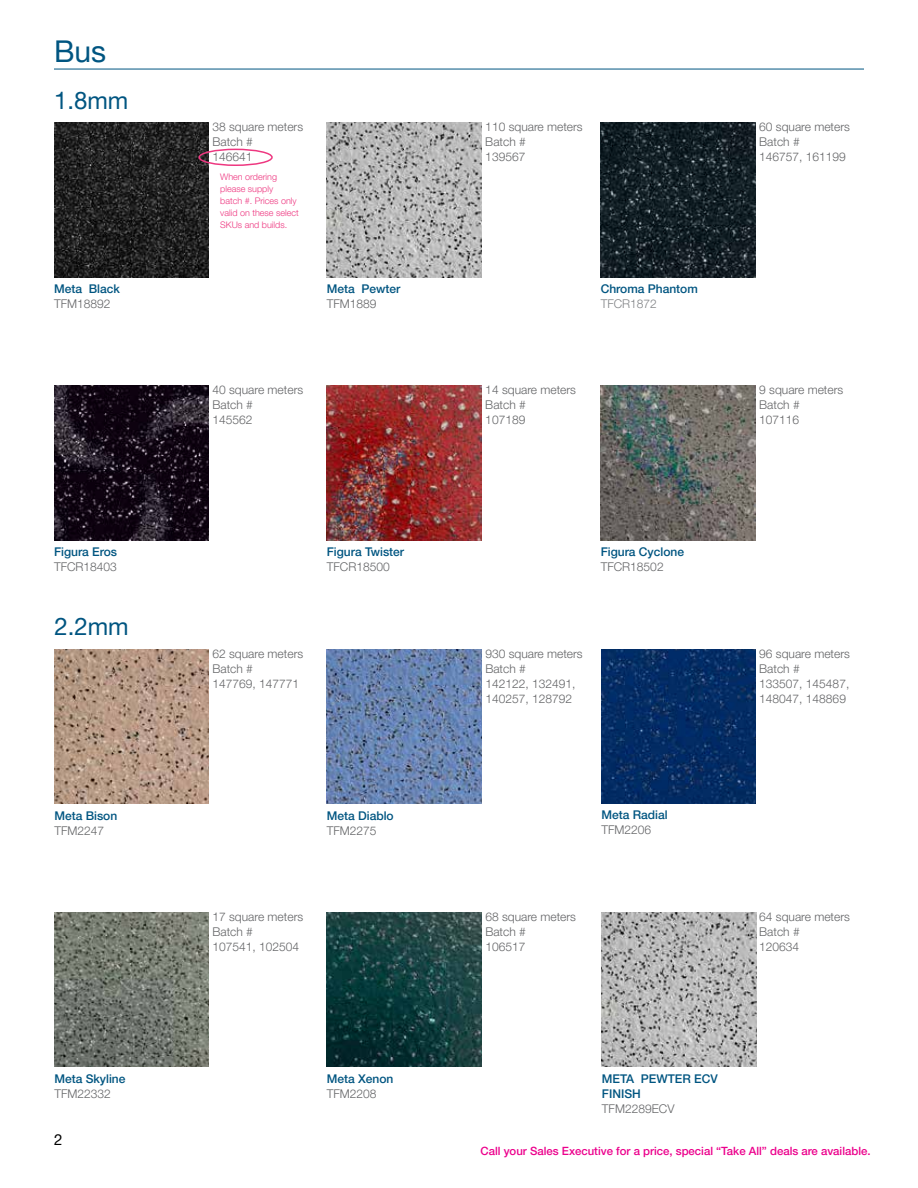
<style>
.page{position:relative;width:918px;height:1188px;background:#fff}
.page>*{position:absolute;margin:0;border:0;box-sizing:border-box;transform-origin:0 0}
.t1{font:30px "Helvetica Neue LT Pro";color:#005581}
.t2{font:24px "Helvetica Neue LT Pro";color:#005581}
.t3{font:15px "Helvetica Neue LT Pro";color:#000}
.t4{font:300 12px/15px "Helvetica Neue LT Pro";color:#636466}
.t5{font:500 12px/15px "Helvetica Neue LT Pro";color:#005581}
.t6{font:300 12px "Helvetica Neue LT Pro";color:#808285}
.t7{font:500 11.4px "Helvetica Neue LT Pro";color:#ec008c}
.t8{font:300 9px/12px "Helvetica Neue LT Pro";color:#ee3780}
</style>
<div class="page">
<hr style="left:54px;top:69px;width:810px;height:1px;background:#005581">
<img style="left:601px;top:386px;width:154px;height:154px">
<img style="left:54px;top:386px;width:155px;height:154px">
<img style="left:327px;top:386px;width:154px;height:154px">
<img style="left:54px;top:123px;width:155px;height:154px">
<div style="left:198px;top:149px;width:75px;height:17px;border:2px solid #ee3780;border-radius:50%"></div>
<img style="left:601px;top:123px;width:154px;height:154px">
<img style="left:327px;top:123px;width:154px;height:154px">
<img style="left:54px;top:649px;width:155px;height:155px">
<img style="left:327px;top:649px;width:154px;height:155px">
<img style="left:601px;top:649px;width:155px;height:155px">
<img style="left:54px;top:912px;width:155px;height:155px">
<img style="left:327px;top:912px;width:154px;height:155px">
<img style="left:602px;top:912px;width:155px;height:155px">
<h1 class="t1" style="left:54px;top:33px;width:54px">Bus</h1>
<h2 class="t2" style="left:54px;top:85px;width:76px">1.8mm</h2>
<p class="t5" style="left:54px;top:281px;width:67px">Meta Black</p>
<p class="t4" style="left:54px;top:296px;width:58px">TFM18892</p>
<p class="t5" style="left:54px;top:544px;width:65px">Figura Eros</p>
<p class="t4" style="left:54px;top:559px;width:64px">TFCR18403</p>
<h2 class="t2" style="left:54px;top:612px;width:76px">2.2mm</h2>
<p class="t5" style="left:54px;top:808px;width:64px">Meta Bison</p>
<p class="t4" style="left:54px;top:823px;width:51px">TFM2247</p>
<p class="t5" style="left:54px;top:1071px;width:73px">Meta Skyline</p>
<p class="t4" style="left:54px;top:1086px;width:58px">TFM22332</p>
<p class="t3" style="left:54px;top:1130px;width:10px">2</p>
<p class="t4" style="left:213px;top:119px;width:92px">38 square meters<br>Batch #<br>146641</p>
<p class="t4" style="left:485px;top:119px;width:99px">110 square meters<br>Batch #<br>139567</p>
<p class="t4" style="left:759px;top:119px;width:92px">60 square meters<br>Batch #<br>146757, 161199</p>
<p class="t8" style="left:220px;top:171px;width:80px">When ordering please supply<br>batch #. Prices only valid on these select<br>SKUs and builds.</p>
<p class="t5" style="left:327px;top:281px;width:75px">Meta Pewter</p>
<p class="t4" style="left:327px;top:296px;width:51px">TFM1889</p>
<p class="t5" style="left:601px;top:281px;width:99px">Chroma Phantom</p>
<p class="t6" style="left:601px;top:297px;width:58px">TFCR1872</p>
<p class="t4" style="left:213px;top:382px;width:92px">40 square meters<br>Batch #<br>145562</p>
<p class="t4" style="left:485px;top:382px;width:92px">14 square meters<br>Batch #<br>107189</p>
<p class="t4" style="left:759px;top:382px;width:86px">9 square meters<br>Batch #<br>107116</p>
<p class="t5" style="left:327px;top:544px;width:79px">Figura Twister</p>
<p class="t4" style="left:327px;top:559px;width:64px">TFCR18500</p>
<p class="t5" style="left:601px;top:544px;width:85px">Figura Cyclone</p>
<p class="t4" style="left:601px;top:559px;width:64px">TFCR18502</p>
<p class="t4" style="left:213px;top:646px;width:92px">62 square meters<br>Batch #<br>147769, 147771</p>
<p class="t4" style="left:485px;top:646px;width:99px">930 square meters<br>Batch #<br>142122, 132491,<br>140257, 128792</p>
<p class="t4" style="left:759px;top:646px;width:92px">96 square meters<br>Batch #<br>133507, 145487,<br>148047, 148869</p>
<p class="t5" style="left:327px;top:808px;width:68px">Meta Diablo</p>
<p class="t4" style="left:327px;top:823px;width:51px">TFM2275</p>
<p class="t5" style="left:601px;top:807px;width:68px">Meta Radial</p>
<p class="t4" style="left:601px;top:822px;width:51px">TFM2206</p>
<p class="t4" style="left:213px;top:909px;width:92px">17 square meters<br>Batch #<br>107541, 102504</p>
<p class="t4" style="left:485px;top:909px;width:92px">68 square meters<br>Batch #<br>106517</p>
<p class="t4" style="left:759px;top:909px;width:92px">64 square meters<br>Batch #<br>120634</p>
<p class="t5" style="left:327px;top:1071px;width:68px">Meta Xenon</p>
<p class="t4" style="left:327px;top:1086px;width:51px">TFM2208</p>
<p class="t5" style="left:602px;top:1071px;width:117px">META PEWTER ECV<br>FINISH</p>
<p class="t4" style="left:602px;top:1101px;width:74px">TFM2289ECV</p>
<p class="t7" style="left:481px;top:1144px;width:392px">Call your Sales Executive for a price, special “Take All” deals are available.</p>
</div>
